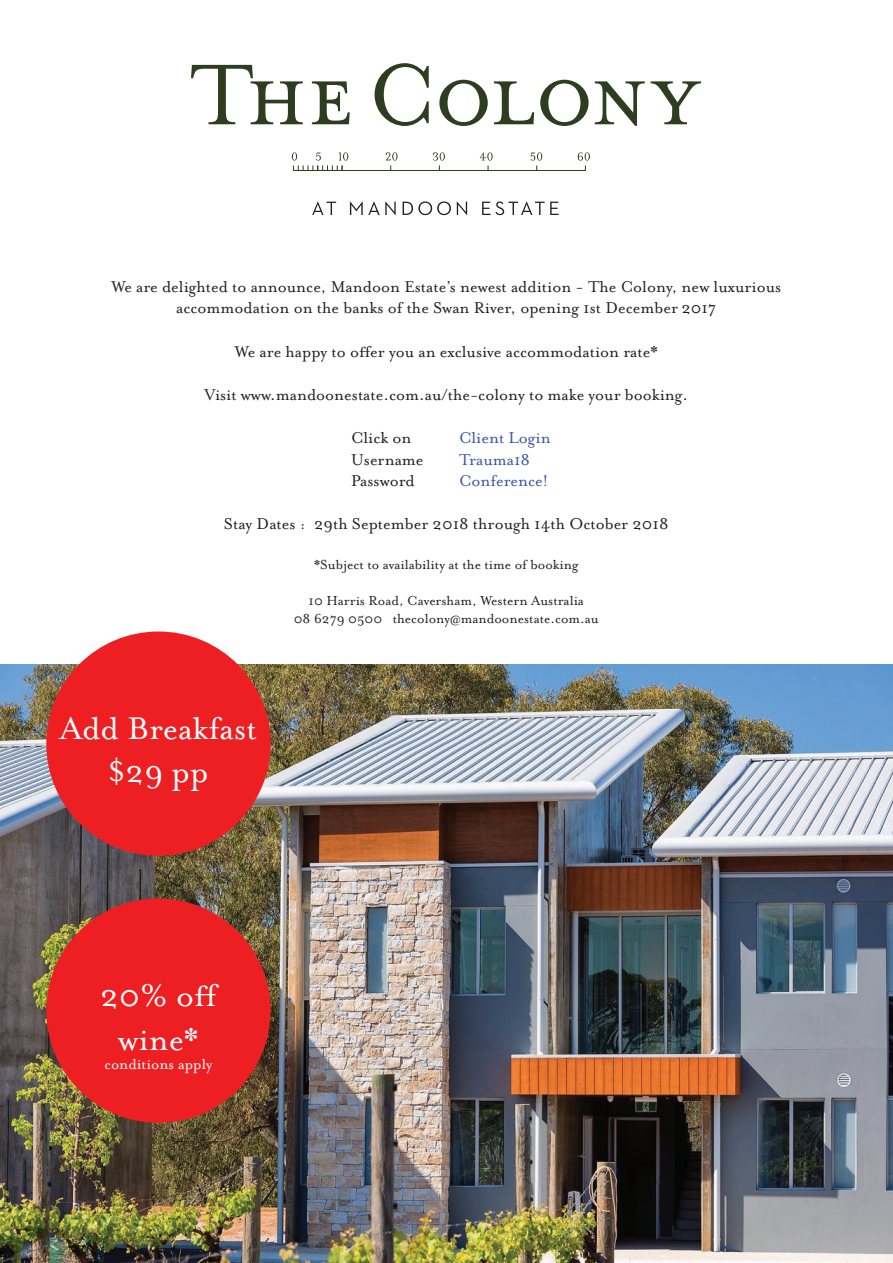
<style>
.page{position:relative;width:893px;height:1263px;background:#fff}
.page>*{position:absolute;margin:0;border:0;box-sizing:border-box;transform-origin:0 0}
.t1{font:36px/43.2px "Mrs Eaves OT";color:#fff;text-align:center}
.t2{font:18px/21.6px "Mrs Eaves OT";color:#231f20;text-align:center}
.t3{font:18px "Mrs Eaves OT";color:#3853a3}
.t4{font:16.5px "Mrs Eaves OT";color:#fff}
.t5{font:15px/18px "Mrs Eaves OT";color:#231f20;text-align:center}
</style>
<div class="page">
<img style="left:0;top:665px;width:893px;height:598px">
<svg style="left:191px;top:65px;width:112px;height:59px"></svg>
<svg style="left:312px;top:81px;width:38px;height:43px"></svg>
<svg style="left:375px;top:63px;width:54px;height:63px"></svg>
<svg style="left:439px;top:80px;width:49px;height:46px"></svg>
<svg style="left:494px;top:81px;width:40px;height:43px"></svg>
<svg style="left:540px;top:80px;width:49px;height:46px"></svg>
<svg style="left:595px;top:81px;width:50px;height:45px"></svg>
<svg style="left:651px;top:81px;width:50px;height:43px"></svg>
<svg style="left:578px;top:152px;width:12px;height:9px"></svg>
<div style="left:293px;top:165px;width:293px;height:6px;border:1px solid #2e3d1f"></div>
<svg style="left:292px;top:152px;width:56px;height:18px"></svg>
<svg style="left:385px;top:152px;width:13px;height:18px"></svg>
<svg style="left:432px;top:152px;width:13px;height:18px"></svg>
<svg style="left:480px;top:152px;width:13px;height:18px"></svg>
<svg style="left:531px;top:152px;width:11px;height:18px"></svg>
<svg style="left:312px;top:201px;width:24px;height:14px"></svg>
<svg style="left:350px;top:201px;width:46px;height:14px"></svg>
<svg style="left:403px;top:201px;width:48px;height:14px"></svg>
<svg style="left:457px;top:201px;width:10px;height:14px"></svg>
<svg style="left:482px;top:201px;width:77px;height:14px"></svg>
<div style="left:46px;top:631px;width:225px;height:225px;background:#ee1f23;border-radius:50%"></div>
<div style="left:46px;top:898px;width:225px;height:225px;background:#ee1f23;border-radius:50%"></div>
<p class="t2" style="left:111px;top:276px;width:671px">We are delighted to announce, Mandoon Estate’s newest addition - The Colony, new luxurious accommodation on the banks of the Swan River, opening 1st December 2017</p>
<p class="t2" style="left:235px;top:340px;width:424px">We are happy to offer you an exclusive accommodation rate*</p>
<p class="t2" style="left:204px;top:384px;width:485px">Visit www.mandoonestate.com.au/the-colony to make your booking.</p>
<p class="t2" style="left:351px;top:427px;width:62px">Click on</p>
<p class="t3" style="left:459px;top:427px;width:93px">Client Login</p>
<p class="t2" style="left:351px;top:448px;width:74px">Username</p>
<p class="t3" style="left:459px;top:449px;width:73px">Trauma18</p>
<p class="t2" style="left:351px;top:470px;width:65px">Password</p>
<p class="t3" style="left:459px;top:470px;width:91px">Conference!</p>
<p class="t2" style="left:224px;top:513px;width:446px">Stay Dates : 29th September 2018 through 14th October 2018</p>
<p class="t5" style="left:314px;top:555px;width:266px">*Subject to availability at the time of booking</p>
<p class="t5" style="left:294px;top:591px;width:307px">10 Harris Road, Caversham, Western Australia<br>08 6279 0500 thecolony@mandoonestate.com.au</p>
<h1 class="t1" style="left:60px;top:707px;width:199px">Add Breakfast $29 pp</h1>
<h1 class="t1" style="left:100px;top:974px;width:121px">20% off wine*</h1>
<p class="t4" style="left:105px;top:1055px;width:109px">conditions apply</p>
</div>
